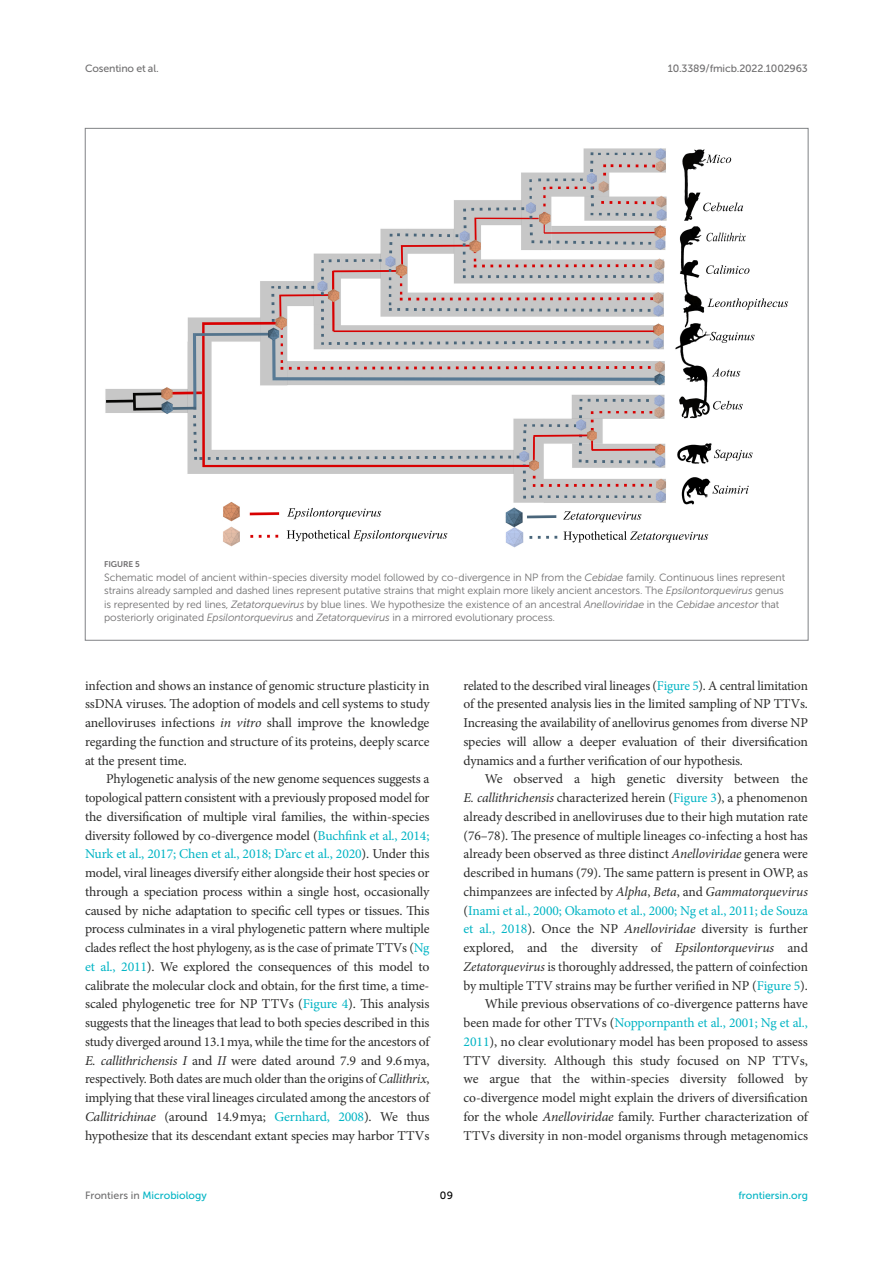
<style>
.page{position:relative;width:893px;height:1263px;background:#fff}
.page>*{position:absolute;margin:0;border:0;box-sizing:border-box;transform-origin:0 0}
.TEXT{font:13.5px/18.8px "Minion Pro";letter-spacing:-.01em;color:#2b2b2a;text-align:justify}
.FIG_LEG{font:10.5px/13.5px "Museo Sans 300";letter-spacing:-.01em;color:#706f70}
.t1{font:10.5px "Museo Sans 500";letter-spacing:-.015em;color:#706f70}
.t2{font:10.5px "Museo Sans 500";color:#00b4c4}
.t3{font:10.5px "Museo Sans 500";color:#000}
.FIG_HD{font:8.25px "Museo Sans 700";letter-spacing:-.01em;color:#706f70}
.s1{font-style:italic}
.s2{color:#00b4c4}
.s3{color:#706f70}
</style>
<div class="page">
<img style="left:105px;top:148px;width:684px;height:400px">
<p class="t1" style="left:85px;top:63px;width:75px">Cosentino et al.</p>
<p class="t1" style="left:668px;top:63px;width:142px">10.3389/fmicb.2022.1002963</p>
<p class="FIG_HD" style="left:104px;top:560px;width:37px">FIGURE 5</p>
<p class="FIG_LEG" style="left:104px;top:570px;width:683px">Schematic model of ancient within-species diversity model followed by co-divergence in NP from the <span class="s1">Cebidae</span> family. Continuous lines represent strains already sampled and dashed lines represent putative strains that might explain more likely ancient ancestors. The <span class="s1">Epsilontorquevirus</span> genus is represented by red lines, <span class="s1">Zetatorquevirus</span> by blue lines. We hypothesize the existence of an ancestral <span class="s1">Anelloviridae</span> in the <span class="s1">Cebidae ancestor</span> that posteriorly originated <span class="s1">Epsilontorquevirus</span> and <span class="s1">Zetatorquevirus</span> in a mirrored evolutionary process.</p>
<p class="TEXT" style="left:85px;top:676px;width:346px">infection and shows an instance of genomic structure plasticity in ssDNA viruses. The adoption of models and cell systems to study anelloviruses infections <span class="s1">in vitro</span> shall improve the knowledge regarding the function and structure of its proteins, deeply scarce at the present time.</p>
<p class="TEXT" style="left:85px;top:770px;width:346px;text-indent:21px">Phylogenetic analysis of the new genome sequences suggests a topological pattern consistent with a previously proposed model for the diversification of multiple viral families, the within-species diversity followed by co-divergence model (<span class="s2">Buchfink et al., 2014; Nurk et al., 2017; Chen et al., 2018; D’arc et al., 2020</span>). Under this model, viral lineages diversify either alongside their host species or through a speciation process within a single host, occasionally caused by niche adaptation to specific cell types or tissues. This process culminates in a viral phylogenetic pattern where multiple clades reflect the host phylogeny, as is the case of primate TTVs (<span class="s2">Ng et al., 2011</span>). We explored the consequences of this model to calibrate the molecular clock and obtain, for the first time, a time&shy;scaled phylogenetic tree for NP TTVs (<span class="s2">Figure 4</span>). This analysis suggests that the lineages that lead to both species described in this study diverged around 13.1mya, while the time for the ancestors of <span class="s1">E. callithrichensis I</span> and <span class="s1">II</span> were dated around 7.9 and 9.6mya, respectively. Both dates are much older than the origins of <span class="s1">Callithrix</span>, implying that these viral lineages circulated among the ancestors of <span class="s1">Callitrichinae</span> (around 14.9mya; <span class="s2">Gernhard, 2008</span>). We thus hypothesize that its descendant extant species may harbor TTVs</p>
<p class="TEXT" style="left:463px;top:676px;width:346px">related to the described viral lineages (<span class="s2">Figure 5</span>). A central limitation of the presented analysis lies in the limited sampling of NP TTVs.<br>Increasing the availability of anellovirus genomes from diverse NP species will allow a deeper evaluation of their diversification dynamics and a further verification of our hypothesis.</p>
<p class="TEXT" style="left:463px;top:770px;width:346px;text-indent:21px">We observed a high genetic diversity between the <span class="s1">E. callithrichensis</span> characterized herein (<span class="s2">Figure 3</span>), a phenomenon already described in anelloviruses due to their high mutation rate (76–78). The presence of multiple lineages co-infecting a host has already been observed as three distinct <span class="s1">Anelloviridae</span> genera were described in humans (79). The same pattern is present in OWP, as chimpanzees are infected by <span class="s1">Alpha</span>, <span class="s1">Beta</span>, and <span class="s1">Gammatorquevirus </span>(<span class="s2">Inami et al., 2000; Okamoto et al., 2000; Ng et al., 2011; de Souza et al., 2018</span>). Once the NP <span class="s1">Anelloviridae</span> diversity is further explored, and the diversity of <span class="s1">Epsilontorquevirus</span> and <span class="s1">Zetatorquevirus</span> is thoroughly addressed, the pattern of coinfection by multiple TTV strains may be further verified in NP (<span class="s2">Figure 5</span>).</p>
<p class="TEXT" style="left:463px;top:995px;width:346px;text-indent:21px">While previous observations of co-divergence patterns have been made for other TTVs (<span class="s2">Noppornpanth et al., 2001; Ng et al., 2011</span>), no clear evolutionary model has been proposed to assess TTV diversity. Although this study focused on NP TTVs, we argue that the within-species diversity followed by co-divergence model might explain the drivers of diversification for the whole <span class="s1">Anelloviridae</span> family. Further characterization of TTVs diversity in non-model organisms through metagenomics</p>
<p class="t2" style="left:85px;top:1190px;width:123px"><span class="s3">Frontiers in</span> Microbiology</p>
<p class="t3" style="left:440px;top:1190px;width:15px">09</p>
<p class="t2" style="left:738px;top:1190px;width:71px">frontiersin.org</p>
</div>
